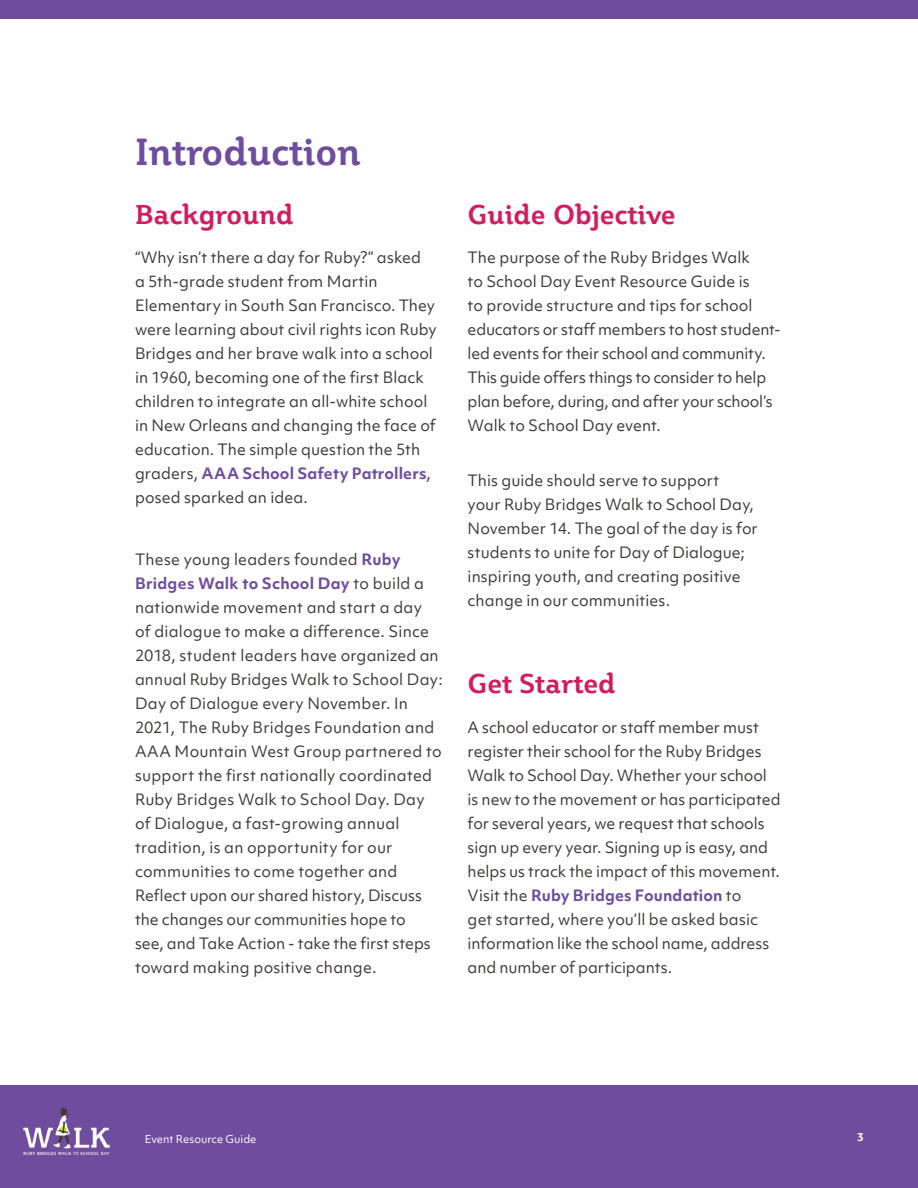
<style>
.page{position:relative;width:918px;height:1188px;background:#fff}
.page>*{position:absolute;margin:0;border:0;box-sizing:border-box;transform-origin:0 0}
.t1{font:700 37.5px "Plume";color:#704c9f}
.t2{font:700 27px "Plume";color:#d31c5d}
.t3{font:15px/24px "Objektiv Mk 1";letter-spacing:.005em;color:#3d3936}
.t4{font:10.5px "Objektiv Mk 1";color:#fff}
.t5{font:700 10.5px "Objektiv Mk 1";color:#fff}
.s1{font-weight:700;color:#704c9f}
</style>
<div class="page">
<div style="left:0;top:1085px;width:918px;height:103px;background:#704c9f"></div>
<img style="left:23px;top:1107px;width:87px;height:49px">
<div style="left:0;top:0;width:918px;height:18px;background:#704c9f"></div>
<h1 class="t1" style="left:135px;top:128px;width:227px">Introduction</h1>
<h2 class="t2" style="left:135px;top:197px;width:160px">Background</h2>
<p class="t3" style="left:135px;top:246px;width:303px">“Why isn’t there a day for Ruby?” asked<br>a 5th-grade student from Martin Elementary in South San Francisco. They were learning about civil rights icon Ruby Bridges and her brave walk into a school in 1960, becoming one of the first Black children to integrate an all-white school in New Orleans and changing the face of education. The simple question the 5th graders, <span class="s1">AAA School Safety Patrollers</span>, posed sparked an idea.</p>
<p class="t3" style="left:135px;top:547px;width:309px">These young leaders founded <span class="s1">Ruby Bridges Walk to School Day</span> to build a nationwide movement and start a day<br>of dialogue to make a difference. Since 2018, student leaders have organized an annual Ruby Bridges Walk to School Day:<br>Day of Dialogue every November. In 2021, The Ruby Bridges Foundation and AAA Mountain West Group partnered to support the first nationally coordinated Ruby Bridges Walk to School Day. Day of Dialogue, a fast-growing annual tradition, is an opportunity for our communities to come together and Reflect upon our shared history, Discuss the changes our communities hope to<br>see, and Take Action - take the first steps toward making positive change.</p>
<h2 class="t2" style="left:468px;top:197px;width:210px">Guide Objective</h2>
<p class="t3" style="left:468px;top:246px;width:315px">The purpose of the Ruby Bridges Walk<br>to School Day Event Resource Guide is<br>to provide structure and tips for school educators or staff members to host student&shy;led events for their school and community.<br>This guide offers things to consider to help plan before, during, and after your school’s Walk to School Day event.</p>
<p class="t3" style="left:468px;top:468px;width:292px">This guide should serve to support<br>your Ruby Bridges Walk to School Day, November 14. The goal of the day is for students to unite for Day of Dialogue; inspiring youth, and creating positive change in our communities.</p>
<h2 class="t2" style="left:468px;top:667px;width:149px">Get Started</h2>
<p class="t3" style="left:468px;top:715px;width:315px">A school educator or staff member must register their school for the Ruby Bridges Walk to School Day. Whether your school is new to the movement or has participated for several years, we request that schools sign up every year. Signing up is easy, and helps us track the impact of this movement.<br>Visit the <span class="s1">Ruby Bridges Foundation</span> to<br>get started, where you’ll be asked basic information like the school name, address and number of participants.</p>
<p class="t4" style="left:145px;top:1131px;width:113px">Event Resource Guide</p>
<p class="t5" style="left:857px;top:1129px;width:8px">3</p>
</div>
